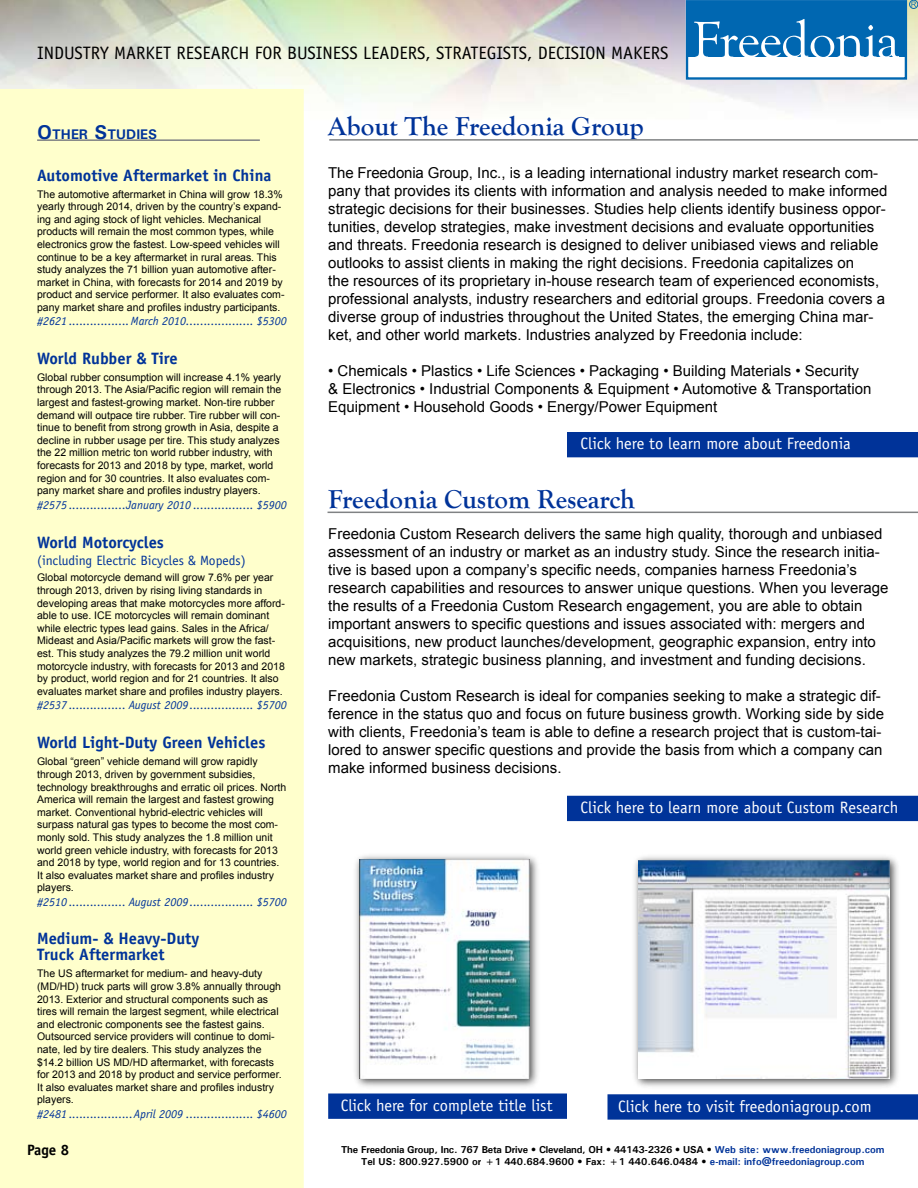
<style>
.page{position:relative;width:918px;height:1188px;background:#fff}
.page>*{position:absolute;margin:0;border:0;box-sizing:border-box;transform-origin:0 0}
.t1{font:700 27px "Goudy Old Style T";color:#039}
.t2{font:18px "Officina Sans";color:#000}
.t3{font:16.5px "Officina Sans";color:#fff}
.t4{font:700 16.5px/16.5px "Officina Sans";color:#039}
.t5{font:15px/18px "Arial";color:#000}
.t6{font:700 15px "Officina Sans";color:#000}
.t7{font:700 13.95px "Univers";color:#039}
.t8{font:13.5px "Officina Sans";color:#039}
.t9{font:italic 12px "Officina Sans";color:#039}
.t10{font:10.5px/12.6px "Arial";color:#000}
.t11{font:700 10.05px/12px "Univers";color:#000;text-align:center}
.s1{font-size:19.95px}
.s2{font-style:italic}
.s3{color:#039}
</style>
<div class="page">
<div style="left:352px;top:852px;width:190px;height:238px;background:#000;opacity:.75"></div>
<img style="left:360px;top:860px;width:170px;height:218px">
<div style="left:0;top:89px;width:304px;height:1099px;background:#ffc"></div>
<hr style="left:329px;top:139px;width:589px;height:2px;background:#808284">
<hr style="left:328px;top:512px;width:590px;height:1px;background:#808284">
<div style="left:567px;top:432px;width:351px;height:25px;background:#039"></div>
<div style="left:568px;top:796px;width:349px;height:24px;background:#039"></div>
<div style="left:567px;top:796px;width:351px;height:25px;border:2px solid #039"></div>
<div style="left:329px;top:1094px;width:237px;height:24px;background:#039"></div>
<div style="left:328px;top:1094px;width:239px;height:25px;border:2px solid #039"></div>
<hr style="left:37px;top:139px;width:223px;height:2px;background:#808284">
<div style="left:686px;top:0;width:221px;height:80px;border:2px solid #0067b1"></div>
<div style="left:687px;top:1px;width:218px;height:56px;background:#0067b1"></div>
<svg style="left:694px;top:19px;width:205px;height:38px"></svg>
<div style="left:909px;top:0;width:9px;height:9px;border:1px solid #0067b1;border-radius:50%"></div>
<svg style="left:911px;top:2px;width:5px;height:5px"></svg>
<div style="left:608px;top:1095px;width:309px;height:24px;background:#039"></div>
<div style="left:608px;top:1094px;width:310px;height:26px;border:2px solid #039"></div>
<div style="left:631px;top:852px;width:270px;height:239px;background:#000;opacity:.75"></div>
<img style="left:639px;top:860px;width:251px;height:218px">
<h2 class="t2" style="left:37px;top:42px;width:633px">INDUSTRY MARKET RESEARCH FOR BUSINESS LEADERS, STRATEGISTS, DECISION MAKERS</h2>
<h3 class="t7" style="left:37px;top:126px;width:120px"><span class="s1">O</span>ther <span class="s1">S</span>tudies</h3>
<h3 class="t4" style="left:37px;top:167px;width:236px">Automotive Aftermarket in China</h3>
<p class="t10" style="left:37px;top:188px;width:249px">The automotive aftermarket in China will grow 18.3% yearly through 2014, driven by the country’s expand&shy;ing and aging stock of light vehicles. Mechanical products will remain the most common types, while electronics grow the fastest. Low-speed vehicles will continue to be a key aftermarket in rural areas. This study analyzes the 71 billion yuan automotive after&shy;market in China, with forecasts for 2014 and 2019 by product and service performer. It also evaluates com&shy;pany market share and profiles industry participants.</p>
<p class="t9" style="left:37px;top:314px;width:251px">#2621 .................March 2010................... $5300</p>
<h3 class="t4" style="left:37px;top:350px;width:142px">World Rubber &amp; Tire</h3>
<p class="t10" style="left:37px;top:371px;width:246px">Global rubber consumption will increase 4.1% yearly through 2013. The Asia/Pacific region will remain the largest and fastest-growing market. Non-tire rubber demand will outpace tire rubber. Tire rubber will con&shy;tinue to benefit from strong growth in Asia, despite a decline in rubber usage per tire. This study analyzes the 22 million metric ton world rubber industry, with forecasts for 2013 and 2018 by type, market, world region and for 30 countries. It also evaluates com&shy;pany market share and profiles industry players.</p>
<p class="t9" style="left:37px;top:498px;width:251px">#2575 ................January 2010 ................. $5900</p>
<h3 class="t4" style="left:37px;top:534px;width:128px">World Motorcycles</h3>
<p class="t8" style="left:37px;top:552px;width:210px">(including Electric Bicycles &amp; Mopeds)</p>
<p class="t10" style="left:37px;top:572px;width:249px">Global motorcycle demand will grow 7.6% per year through 2013, driven by rising living standards in developing areas that make motorcycles more afford&shy;able to use. ICE motorcycles will remain dominant while electric types lead gains. Sales in the Africa/ Mideast and Asia/Pacific markets will grow the fast&shy;est. This study analyzes the 79.2 million unit world motorcycle industry, with forecasts for 2013 and 2018 by product, world region and for 21 countries. It also evaluates market share and profiles industry players.</p>
<p class="t9" style="left:37px;top:698px;width:251px">#2537 ................ August 2009.................. $5700</p>
<h3 class="t4" style="left:37px;top:734px;width:230px">World Light-Duty Green Vehicles</h3>
<p class="t10" style="left:37px;top:756px;width:251px">Global “green” vehicle demand will grow rapidly through 2013, driven by government subsidies, technology breakthroughs and erratic oil prices. North America will remain the largest and fastest growing market. Conventional hybrid-electric vehicles will surpass natural gas types to become the most com&shy;monly sold. This study analyzes the 1.8 million unit world green vehicle industry, with forecasts for 2013 and 2018 by type, world region and for 13 countries.<br>It also evaluates market share and profiles industry players.</p>
<p class="t9" style="left:37px;top:895px;width:251px">#2510 ................ August 2009.................. $5700</p>
<h3 class="t4" style="left:37px;top:930px;width:164px">Medium- &amp; H eavy-Duty<br>Truck Aftermarket</h3>
<p class="t10" style="left:37px;top:968px;width:246px">The US aftermarket for medium- and heavy-duty (MD/HD) truck parts will grow 3.8% annually through 2013. Exterior and structural components such as tires will remain the largest segment, while electrical and electronic components see the fastest gains.<br>Outsourced service providers will continue to domi&shy;nate, led by tire dealers. This study analyzes the $14.2 billion US MD/HD aftermarket, with forecasts for 2013 and 2018 by product and service performer.<br>It also evaluates market share and profiles industry players.</p>
<p class="t9" style="left:37px;top:1107px;width:251px">#2481 ..................April 2009 ................... $4600</p>
<h3 class="t6" style="left:27px;top:1140px;width:44px">Page 8</h3>
<h1 class="t1" style="left:328px;top:111px;width:317px">About The Freedonia Group</h1>
<p class="t5" style="left:328px;top:164px;width:561px">The Freedonia Group, Inc., is a leading international industry market research com&shy;pany that provides its clients with information and analysis needed to make informed strategic decisions for their businesses. Studies help clients identify business oppor&shy;tunities, develop strategies, make investment decisions and evaluate opportunities and threats. Freedonia research is designed to deliver unibiased views and reliable outlooks to assist clients in making the right decisions. Freedonia capitalizes on<br>the resources of its proprietary in-house research team of experienced economists, professional analysts, industry researchers and editorial groups. Freedonia covers a diverse group of industries throughout the United States, the emerging China mar&shy;ket, and other world markets. Industries analyzed by Freedonia include:</p>
<h3 class="t5" style="left:328px;top:362px;width:545px"><span class="s2">•</span> Chemicals • Plastics • Life Sciences • Packaging • Building Materials • Security &amp; Electronics • Industrial Components &amp; Equipment • Automotive &amp; Transportation<br>Equipment • Household Goods • Energy/Power Equipment</h3>
<h3 class="t3" style="left:580px;top:434px;width:272px">Click here to learn more about Freedonia</h3>
<h1 class="t1" style="left:328px;top:484px;width:308px">Freedonia Custom Research</h1>
<p class="t5" style="left:328px;top:525px;width:562px">Freedonia Custom Research delivers the same high quality, thorough and unbiased assessment of an industry or market as an industry study. Since the research initia&shy;tive is based upon a company’s specific needs, companies harness Freedonia’s research capabilities and resources to answer unique questions. When you leverage the results of a Freedonia Custom Research engagement, you are able to obtain important answers to specific questions and issues associated with: mergers and acquisitions, new product launches/development, geographic expansion, entry into new markets, strategic business planning, and investment and funding decisions.</p>
<p class="t5" style="left:328px;top:687px;width:557px">Freedonia Custom Research is ideal for companies seeking to make a strategic dif&shy;ference in the status quo and focus on future business growth. Working side by side with clients, Freedonia’s team is able to define a research project that is custom-tai&shy;lored to answer specific questions and provide the basis from which a company can make informed business decisions.</p>
<h3 class="t3" style="left:580px;top:798px;width:319px">Click here to learn more about Custom Research</h3>
<h3 class="t3" style="left:341px;top:1096px;width:213px">Click here for complete title list</h3>
<h3 class="t3" style="left:618px;top:1096px;width:255px">Click here to visit freedoniagroup.com</h3>
<p class="t11" style="left:341px;top:1143px;width:545px">The Freedonia Group, Inc. 767 Beta Drive • Cleveland, OH • 44143-2326 • USA • <span class="s3">Web site: www.freedoniagroup.com<br></span>Tel US: 800.927.5900 or +1 440.684.9600 • Fax: +1 440.646.0484 • <span class="s3">e-mail: info@freedoniagroup.com</span></p>
</div>
